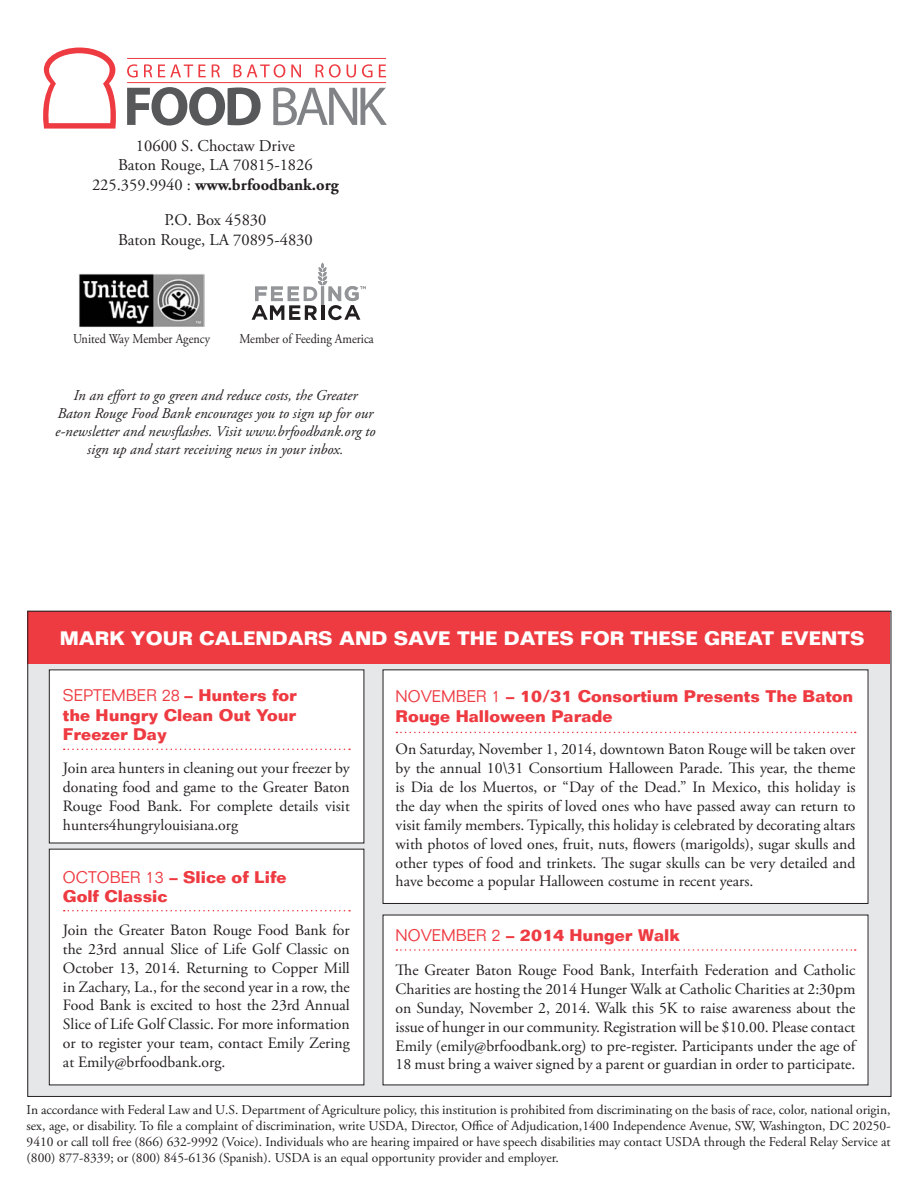
<style>
.page{position:relative;width:918px;height:1188px;background:#fff}
.page>*{position:absolute;margin:0;border:0;box-sizing:border-box;transform-origin:0 0}
.t1{font:700 19.2px "Folio";color:#fff}
.t2{font:700 16.5px/19.8px "Folio";color:#ee3a41}
.t3{font:16.5px "Adobe Garamond Pro";color:#231f20}
.t4{font:700 16.5px "Adobe Garamond Pro";color:#231f20}
.t5{font:15.75px/18.9px "Adobe Garamond Pro";color:#231f20;text-align:justify}
.t6{font:italic 15px/18px "Adobe Garamond Pro";color:#231f20;text-align:center}
.t7{font:13.5px/16.2px "Adobe Garamond Pro";color:#231f20;text-align:justify}
.t8{font:13.5px "Adobe Garamond Pro";color:#231f20;scale:.9 1}
.s1{font-weight:400}
.s2{font-weight:300}
</style>
<div class="page">
<div style="left:27px;top:610px;width:863px;height:486px;background:#e6e7e9"></div>
<div style="left:49px;top:849px;width:315px;height:236px;background:#fff"></div>
<div style="left:49px;top:670px;width:315px;height:173px;background:#fff"></div>
<div style="left:383px;top:670px;width:485px;height:233px;background:#fff"></div>
<div style="left:383px;top:669px;width:485px;height:235px;border:1px solid #231f20"></div>
<div style="left:383px;top:915px;width:485px;height:170px;background:#fff"></div>
<div style="left:27px;top:611px;width:863px;height:52px;background:#ee3a41"></div>
<svg style="left:252px;top:263px;width:114px;height:58px"></svg>
<img style="left:79px;top:274px;width:125px;height:54px">
<svg style="left:127px;top:64px;width:11px;height:13px"></svg>
<svg style="left:144px;top:64px;width:8px;height:13px"></svg>
<svg style="left:158px;top:64px;width:48px;height:13px"></svg>
<svg style="left:212px;top:64px;width:8px;height:13px"></svg>
<svg style="left:234px;top:64px;width:51px;height:14px"></svg>
<svg style="left:291px;top:64px;width:10px;height:13px"></svg>
<svg style="left:316px;top:64px;width:25px;height:14px"></svg>
<svg style="left:347px;top:64px;width:9px;height:14px"></svg>
<svg style="left:362px;top:64px;width:10px;height:13px"></svg>
<svg style="left:379px;top:64px;width:7px;height:13px"></svg>
<svg style="left:127px;top:87px;width:134px;height:39px"></svg>
<svg style="left:273px;top:87px;width:114px;height:38px"></svg>
<hr style="left:127px;top:58px;width:259px;height:1px;background:#ee3a41">
<hr style="left:127px;top:82px;width:259px;height:1px;background:#ee3a41">
<svg style="left:43px;top:48px;width:73px;height:81px"></svg>
<svg style="left:64px;top:749px;width:286px;height:1px"></svg>
<svg style="left:64px;top:910px;width:286px;height:1px"></svg>
<svg style="left:396px;top:732px;width:460px;height:1px"></svg>
<svg style="left:396px;top:949px;width:460px;height:2px"></svg>
<p class="t3" style="left:136px;top:136px;width:160px">10600 S. Choctaw Drive</p>
<p class="t3" style="left:118px;top:155px;width:196px">Baton Rouge, LA 70815-1826</p>
<p class="t4" style="left:92px;top:175px;width:248px"><span class="s1">225.359.9940 :</span> www.brfoodbank.org</p>
<p class="t3" style="left:164px;top:210px;width:103px">P.O. Box 45830</p>
<p class="t3" style="left:118px;top:230px;width:196px">Baton Rouge, LA 70895-4830</p>
<p class="t8" style="left:73px;top:331px;width:154px">United Way Member Agency</p>
<p class="t8" style="left:239px;top:331px;width:151px">Member of Feeding America</p>
<p class="t6" style="left:55px;top:387px;width:322px">In an effort to go green and reduce costs, the Greater Baton Rouge Food Bank encourages you to sign up for our e-newsletter and newsflashes. Visit www.brfoodbank.org to sign up and start receiving news in your inbox.</p>
<p class="t1" style="left:60px;top:626px;width:806px">MARK YOUR CALENDARS AND SAVE THE DATES FOR THESE GREAT EVENTS</p>
<p class="t2" style="left:63px;top:685px;width:235px;text-align:justify"><span class="s2">SEPTEMBER 28</span> – Hunters for the Hungry Clean Out Your Freezer Day</p>
<p class="t5" style="left:63px;top:759px;width:288px">Join area hunters in cleaning out your freezer by donating food and game to the Greater Baton Rouge Food Bank. For complete details visit hunters4hungrylouisiana.org</p>
<p class="t2" style="left:63px;top:867px;width:225px"><span class="s2">OCTOBER 13</span> – Slice of Life<br>Golf Classic</p>
<p class="t5" style="left:63px;top:921px;width:288px">Join the Greater Baton Rouge Food Bank for the 23rd annual Slice of Life Golf Classic on October 13, 2014. Returning to Copper Mill in Zachary, La., for the second year in a row, the Food Bank is excited to host the 23rd Annual Slice of Life Golf Classic. For more information or to register your team, contact Emily Zering at Emily@brfoodbank.org.</p>
<p class="t2" style="left:396px;top:686px;width:459px"><span class="s2">NOVEMBER 1</span> – 10/31 Consortium Presents The Baton<br>Rouge Halloween Parade</p>
<p class="t5" style="left:396px;top:740px;width:461px">On Saturday, November 1, 2014, downtown Baton Rouge will be taken over by the annual 10\31 Consortium Halloween Parade. This year, the theme is Dia de los Muertos, or “Day of the Dead.” In Mexico, this holiday is the day when the spirits of loved ones who have passed away can return to visit family members. Typically, this holiday is celebrated by decorating altars with photos of loved ones, fruit, nuts, flowers (marigolds), sugar skulls and other types of food and trinkets. The sugar skulls can be very detailed and have become a popular Halloween costume in recent years.</p>
<p class="t2" style="left:396px;top:925px;width:286px"><span class="s2">NOVEMBER 2</span> – 2014 Hunger Walk</p>
<p class="t5" style="left:396px;top:961px;width:461px">The Greater Baton Rouge Food Bank, Interfaith Federation and Catholic Charities are hosting the 2014 Hunger Walk at Catholic Charities at 2:30pm on Sunday, November 2, 2014. Walk this 5K to raise awareness about the issue of hunger in our community. Registration will be $10.00. Please contact Emily (emily@brfoodbank.org) to pre-register. Participants under the age of 18 must bring a waiver signed by a parent or guardian in order to participate.</p>
<p class="t7" style="left:27px;top:1102px;width:866px">In accordance with Federal Law and U.S. Department of Agriculture policy, this institution is prohibited from discriminating on the basis of race, color, national origin, sex, age, or disability. To file a complaint of discrimination, write USDA, Director, Office of Adjudication,1400 Independence Avenue, SW, Washington, DC 20250- 9410 or call toll free (866) 632-9992 (Voice). Individuals who are hearing impaired or have speech disabilities may contact USDA through the Federal Relay Service at (800) 877-8339; or (800) 845-6136 (Spanish). USDA is an equal opportunity provider and employer.</p>
</div>
